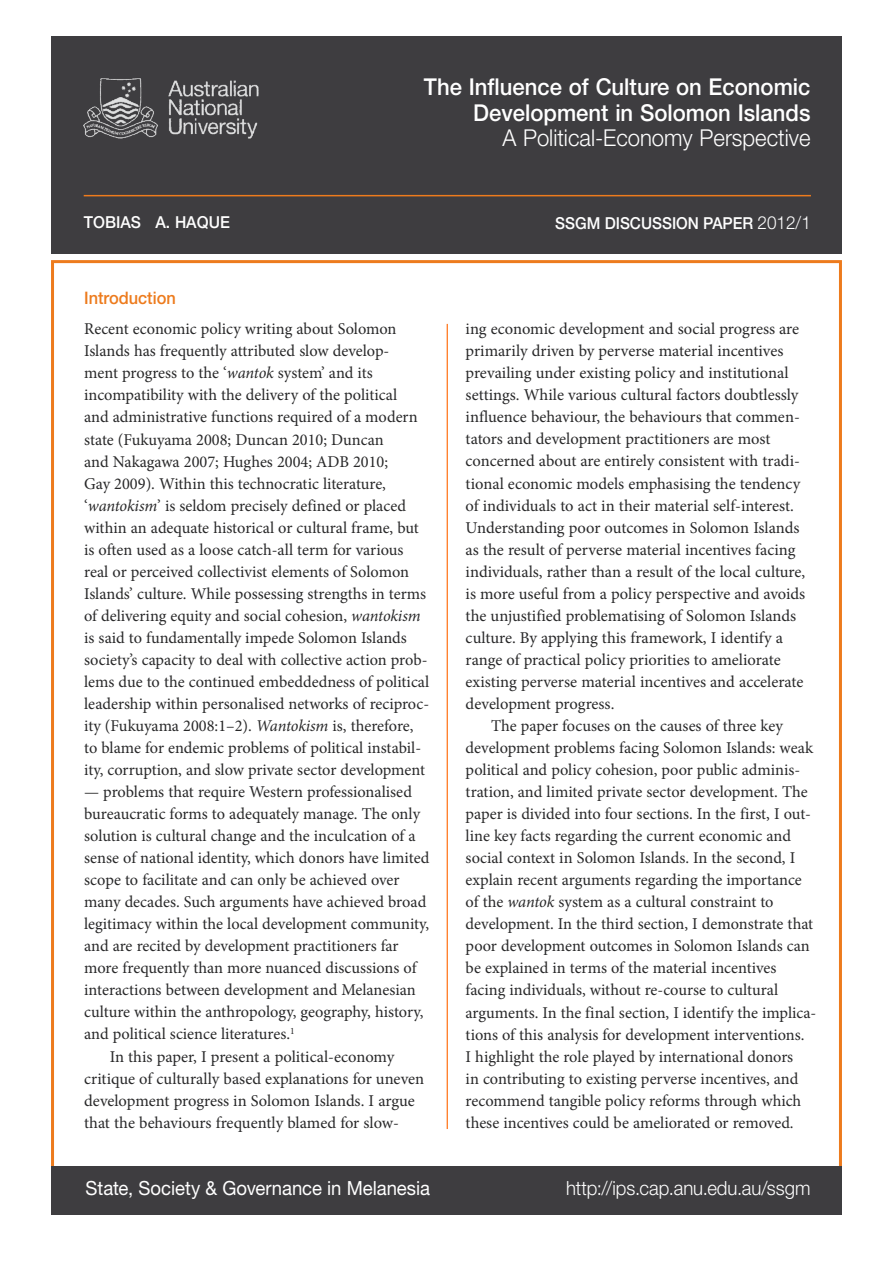
<style>
.page{position:relative;width:893px;height:1263px;background:#fff}
.page>*{position:absolute;margin:0;border:0;box-sizing:border-box;transform-origin:0 0}
.t1{font:500 23.25px/25.5px "Helvetica Neue LT Std";color:#fff;text-align:right;scale:.95 1}
.t2{font:300 23.25px "Helvetica Neue LT Std";color:#fff;scale:.95 1}
.t3{font:19.5px "Helvetica Neue LT Std";letter-spacing:-.005em;color:#fff;scale:.95 1}
.t4{font:300 19.5px "Helvetica Neue LT Std";letter-spacing:-.005em;color:#fff;scale:.95 1}
.t5{font:500 17.25px "Helvetica Neue LT Std";color:#ed7b1d;scale:.95 1}
.t6{font:16.5px/22px "Minion Pro";color:#282829}
.t7{font:500 16.5px "Helvetica Neue LT Std";color:#fff;scale:.93 1}
.t8{font:500 16.5px "Helvetica Neue LT Std";color:#fff;scale:.95 1}
.s1{font-weight:300;font-size:18px}
.s2{font-style:italic}
</style>
<div class="page">
<div style="left:51px;top:36px;width:791px;height:218px;background:#3e3d40"></div>
<div style="left:51px;top:1166px;width:791px;height:48px;background:#3e3d40"></div>
<hr style="left:447px;top:324px;width:1px;height:805px;background:#f60">
<img style="left:83px;top:78px;width:176px;height:61px">
<hr style="left:84px;top:195px;width:727px;height:1px;background:#ed7b1d">
<h1 class="t1" style="left:424px;top:74px;width:408px">The Influence of Culture on Economic<br>Development in Solomon Islands</h1>
<h1 class="t2" style="left:502px;top:124px;width:326px">A Political-Economy Perspective</h1>
<p class="t8" style="left:84px;top:213px;width:155px">TOBIAS A. HAQUE</p>
<p class="t7" style="left:555px;top:214px;width:276px">SSGM DISCUSSION PAPER <span class="s1">2012/1</span></p>
<p class="t5" style="left:84px;top:287px;width:98px">Introduction</p>
<p class="t6" style="left:84px;top:318px;width:347px">Recent economic policy writing about Solomon Islands has frequently attributed slow develop-<br>ment progress to the ‘<span class="s2">wantok</span> system’ and its incompatibility with the delivery of the political<br>and administrative functions required of a modern state (Fukuyama 2008; Duncan 2010; Duncan<br>and Nakagawa 2007; Hughes 2004; ADB 2010;<br>Gay 2009). Within this technocratic literature, ‘<span class="s2">wantokism</span>’ is seldom precisely defined or placed within an adequate historical or cultural frame, but is often used as a loose catch-all term for various real or perceived collectivist elements of Solomon Islands’ culture. While possessing strengths in terms of delivering equity and social cohesion, <span class="s2">wantokism </span>is said to fundamentally impede Solomon Islands society’s capacity to deal with collective action prob&shy;lems due to the continued embeddedness of political leadership within personalised networks of reciproc&shy;ity (Fukuyama 2008:1–2). <span class="s2">Wantokism</span> is, therefore, to blame for endemic problems of political instabil&shy;ity, corruption, and slow private sector development</p>
<p class="t6" style="left:84px;top:781px;width:329px">— problems that require Western professionalised</p>
<p class="t6" style="left:84px;top:803px;width:337px">bureaucratic forms to adequately manage. The only</p>
<p class="t6" style="left:84px;top:825px;width:333px">solution is cultural change and the inculcation of a</p>
<p class="t6" style="left:84px;top:847px;width:347px">sense of national identity, which donors have limited</p>
<p class="t6" style="left:84px;top:869px;width:317px">scope to facilitate and can only be achieved over</p>
<p class="t6" style="left:84px;top:891px;width:344px">many decades. Such arguments have achieved broad</p>
<p class="t6" style="left:84px;top:913px;width:347px">legitimacy within the local development community,</p>
<p class="t6" style="left:84px;top:935px;width:316px">and are recited by development practitioners far</p>
<p class="t6" style="left:84px;top:957px;width:334px">more frequently than more nuanced discussions of</p>
<p class="t6" style="left:84px;top:979px;width:333px">interactions between development and Melanesian</p>
<p class="t6" style="left:84px;top:1001px;width:341px">culture within the anthropology, geography, history,</p>
<p class="t6" style="left:84px;top:1023px;width:212px">and political science literatures.<sup>1</sup></p>
<p class="t6" style="left:110px;top:1045px;width:286px">In this paper, I present a political-economy</p>
<p class="t6" style="left:84px;top:1067px;width:342px">critique of culturally based explanations for uneven</p>
<p class="t6" style="left:84px;top:1089px;width:332px">development progress in Solomon Islands. I argue</p>
<p class="t6" style="left:84px;top:1111px;width:316px">that the behaviours frequently blamed for slow-</p>
<p class="t6" style="left:466px;top:318px;width:341px">ing economic development and social progress are primarily driven by perverse material incentives prevailing under existing policy and institutional settings. While various cultural factors doubtlessly influence behaviour, the behaviours that commen&shy;tators and development practitioners are most concerned about are entirely consistent with tradi&shy;tional economic models emphasising the tendency of individuals to act in their material self-interest.<br>Understanding poor outcomes in Solomon Islands as the result of perverse material incentives facing individuals, rather than a result of the local culture, is more useful from a policy perspective and avoids the unjustified problematising of Solomon Islands culture. By applying this framework, I identify a range of practical policy priorities to ameliorate existing perverse material incentives and accelerate development progress.</p>
<p class="t6" style="left:466px;top:715px;width:352px;text-indent:26px">The paper focuses on the causes of three key development problems facing Solomon Islands: weak political and policy cohesion, poor public adminis&shy;tration, and limited private sector development. The paper is divided into four sections. In the first, I out&shy;line key facts regarding the current economic and social context in Solomon Islands. In the second, I explain recent arguments regarding the importance of the <span class="s2">wantok</span> system as a cultural constraint to development. In the third section, I demonstrate that poor development outcomes in Solomon Islands can be explained in terms of the material incentives facing individuals, without re-course to cultural arguments. In the final section, I identify the implica&shy;tions of this analysis for development interventions.<br>I highlight the role played by international donors<br>in contributing to existing perverse incentives, and recommend tangible policy reforms through which these incentives could be ameliorated or removed.</p>
<p class="t3" style="left:86px;top:1177px;width:364px">State, Society &amp; Governance in Melanesia</p>
<p class="t4" style="left:566px;top:1176px;width:259px">http://ips.cap.anu.edu.au/ssgm</p>
</div>
